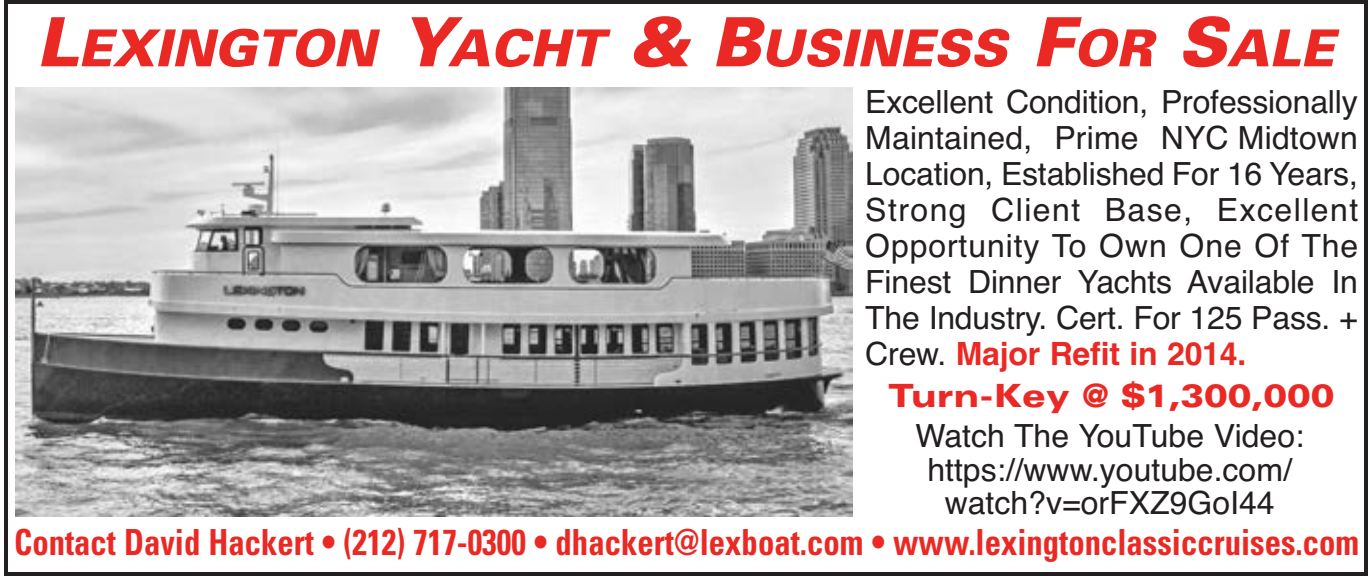
<style>
.page{position:relative;width:1368px;height:576px;background:#fff}
.page>*{position:absolute;margin:0;border:0;box-sizing:border-box;transform-origin:0 0}
.t1{font:italic 900 51.2px "Univers";color:#ea2924}
.t2{font:700 condensed 36px "Univers";color:#ea2924;scale:.91 1}
.t3{font:32px/36px "Helvetica";letter-spacing:-.005em;color:#231f20;text-align:center}
.t4{font:900 expanded 32px "Univers";color:#ea2924}
.s1{font-size:68px}
.s2{font-weight:700;color:#ea2924}
</style>
<div class="page">
<div style="left:4px;top:0;width:1364px;height:576px;border:4px solid #231f20"></div>
<img style="left:16px;top:88px;width:836px;height:428px">
<h1 class="t1" style="left:36px;top:29px;width:1299px"><span class="s1">L</span>EXINGTON <span class="s1">Y</span>ACHT <span class="s1">&amp; B</span>USINESS <span class="s1">F</span>OR <span class="s1">S</span>ALE</h1>
<p class="t3" style="left:865px;top:84px;width:495px;text-align:justify">Excellent Condition, Professionally Maintained, Prime NYC Midtown Location, Established For 16 Years, Strong Client Base, Excellent Opportunity To Own One Of The Finest Dinner Yachts Available In The Industry. Cert. For 125 Pass. + Crew. <span class="s2">Major Refit in 2014.</span></p>
<p class="t4" style="left:888px;top:384px;width:448px">Turn-Key @ $1,300,000</p>
<p class="t3" style="left:915px;top:420px;width:390px;line-height:33.2px">Watch The YouTube Video: https://www.youtube.com/ watch?v=orFXZ9GoI44</p>
<p class="t2" style="left:14px;top:529px;width:1480px">Contact David Hackert • (212) 717-0300 • dhackert@lexboat.com • www.lexingtonclassiccruises.com</p>
</div>
